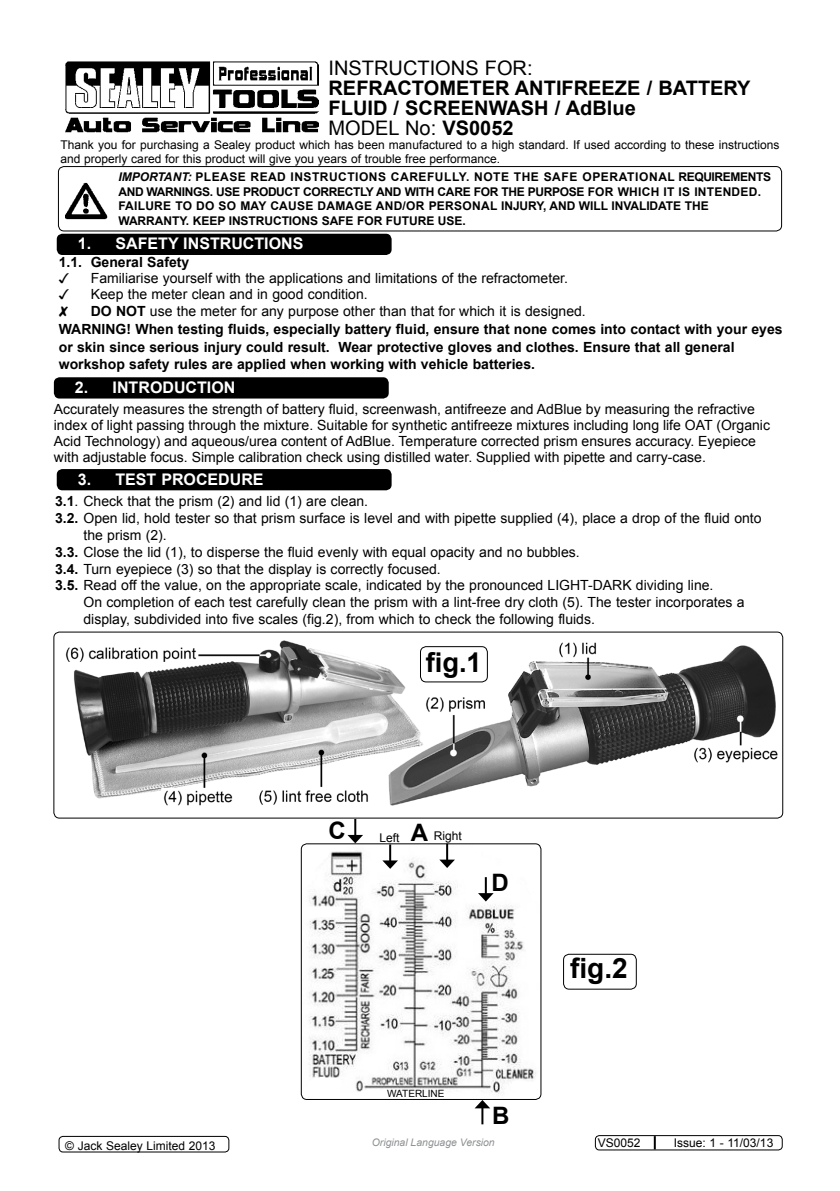
<style>
.page{position:relative;width:840px;height:1191px;background:#fff}
.page>*{position:absolute;margin:0;border:0;box-sizing:border-box;transform-origin:0 0}
.t1{font:700 28px "Arial";color:#000}
.t2{font:700 27.2px "Arial";color:#000}
.t3{font:700 24px "Arial";color:#000}
.t4{font:700 20px/20px "Arial";color:#000}
.t5{font:20px "Arial";color:#000}
.t6{font:700 16px "Arial";color:#fff}
.t7{font:14px/16px "Arial";color:#000}
.t8{font:700 14px "Arial";color:#000}
.t9{font:700 12px/14.4px "Arial";letter-spacing:-.005em;color:#000}
.t10{font:12px/14.4px "Arial";color:#000}
.t11{font:italic 10.4px "Arial";color:#8e9092}
.t12{font:10px "Arial";color:#000}
.s1{font-weight:400}
.s2{font-style:italic}
.s3{font-weight:700}
</style>
<div class="page">
<div style="left:58px;top:166px;width:723px;height:65px;border:1px solid #000;border-radius:6px"></div>
<img style="left:66px;top:182px;width:42px;height:38px">
<img style="left:66px;top:61px;width:252px;height:72px">
<img style="left:65px;top:640px;width:713px;height:166px">
<div style="left:53px;top:631px;width:729px;height:187px;border:1px solid #000;border-radius:6px"></div>
<div style="left:562px;top:953px;width:74px;height:36px;border:1px solid #000;border-radius:6px"></div>
<div style="left:420px;top:646px;width:67px;height:36px;background:#fff;border-radius:6px"></div>
<div style="left:420px;top:646px;width:67px;height:36px;border:1px solid #000;border-radius:6px"></div>
<svg style="left:474px;top:1100px;width:16px;height:24px"></svg>
<div style="left:58px;top:1135px;width:171px;height:17px;border:1px solid #000;border-radius:4px"></div>
<div style="left:594px;top:1135px;width:188px;height:15px;border:1px solid #000;border-radius:4px"></div>
<svg style="left:653px;top:1136px;width:2px;height:13px"></svg>
<div style="left:57px;top:234px;width:334px;height:21px;background:#000;border-radius:6px"></div>
<div style="left:54px;top:377px;width:334px;height:21px;background:#000;border-radius:6px"></div>
<img style="left:302px;top:844px;width:238px;height:255px">
<div style="left:300px;top:843px;width:241px;height:257px;border:1px solid #000;border-radius:6px"></div>
<svg style="left:477px;top:877px;width:16px;height:24px"></svg>
<svg style="left:347px;top:819px;width:16px;height:24px"></svg>
<svg style="left:382px;top:844px;width:16px;height:25px"></svg>
<div style="left:57px;top:469px;width:334px;height:21px;background:#000;border-radius:6px"></div>
<svg style="left:439px;top:843px;width:15px;height:25px"></svg>
<h3 class="t5" style="left:328px;top:55px;width:205px">Instructions for:</h3>
<h3 class="t4" style="left:328px;top:79px;width:423px">REFRACTOMETER ANTIFREEZE / BATTERY<br>FLUID / SCREENWASH / AdBlue<br><span class="s1">MODEL No:</span> VS0052</h3>
<p class="t10" style="left:60px;top:137px;width:720px">Thank you for purchasing a Sealey product which has been manufactured to a high standard. If used according to these instructions and properly cared for this product will give you years of trouble free performance.</p>
<p class="t9" style="left:118px;top:170px;width:654px"><span class="s2">IMPORTANT:</span> PLEASE READ INSTRUCTIONS CAREFULLY. NOTE THE SAFE OPERATIONAL REQUIREMENTS AND WARNINGS. USE PRODUCT CORRECTLY AND WITH CARE FOR THE PURPOSE FOR WHICH IT IS INTENDED.<br>FAILURE TO DO SO MAY CAUSE DAMAGE AND/OR PERSONAL INJURY, AND WILL INVALIDATE THE WARRANTY. KEEP INSTRUCTIONS SAFE FOR FUTURE USE.</p>
<p class="t6" style="left:78px;top:233px;width:117px">1. sAFETY instructions</p>
<p class="t8" style="left:59px;top:253px;width:132px">1.1. General Safety</p>
<p class="t7" style="left:71px;top:270px;width:497px">Familiarise yourself with the applications and limitations of the refractometer.</p>
<p class="t7" style="left:91px;top:286px;width:278px">Keep the meter clean and in good condition.</p>
<p class="t7" style="left:91px;top:303px;width:496px"><span class="s3">DO NOT</span> use the meter for any purpose other than that for which it is designed.</p>
<p class="t8" style="left:59px;top:320px;width:725px">WARNING! When testing fluids, especially battery fluid, ensure that none comes into contact with your eyes</p>
<p class="t8" style="left:59px;top:338px;width:677px">or skin since serious injury could result. Wear protective gloves and clothes. Ensure that all general</p>
<p class="t8" style="left:59px;top:355px;width:477px">workshop safety rules are applied when working with vehicle batteries.</p>
<p class="t6" style="left:75px;top:377px;width:26px">2. introduction</p>
<p class="t7" style="left:54px;top:401px;width:717px">Accurately measures the strength of battery fluid, screenwash, antifreeze and AdBlue by measuring the refractive index of light passing through the mixture. Suitable for synthetic antifreeze mixtures including long life OAT (Organic Acid Technology) and aqueous/urea content of AdBlue. Temperature corrected prism ensures accuracy. Eyepiece with adjustable focus. Simple calibration check using distilled water. Supplied with pipette and carry-case.</p>
<p class="t7" style="left:55px;top:493px;width:314px"><span class="s3">3.1</span>. Check that the prism (2) and lid (1) are clean.</p>
<p class="t7" style="left:55px;top:510px;width:707px"><span class="s3">3.2.</span> Open lid, hold tester so that prism surface is level and with pipette supplied (4), place a drop of the fluid onto</p>
<p class="t7" style="left:83px;top:527px;width:85px">the prism (2).</p>
<p class="t7" style="left:55px;top:544px;width:526px"><span class="s3">3.3.</span> Close the lid (1), to disperse the fluid evenly with equal opacity and no bubbles.</p>
<p class="t7" style="left:55px;top:561px;width:387px"><span class="s3">3.4.</span> Turn eyepiece (3) so that the display is correctly focused.</p>
<p class="t7" style="left:55px;top:577px;width:659px"><span class="s3">3.5.</span> Read off the value, on the appropriate scale, indicated by the pronounced LIGHT-DARK dividing line.</p>
<p class="t7" style="left:83px;top:594px;width:662px">On completion of each test carefully clean the prism with a lint-free dry cloth (5). The tester incorporates a</p>
<p class="t7" style="left:83px;top:611px;width:512px">display, subdivided into five scales (fig.2), from which to check the following fluids.</p>
<p class="t6" style="left:78px;top:468px;width:187px">3. TEST PROCEDURE</p>
<h2 class="t2" style="left:425px;top:644px;width:58px">fig.1</h2>
<h3 class="t3" style="left:328px;top:814px;width:19px">C</h3>
<h3 class="t3" style="left:410px;top:816px;width:19px">A</h3>
<p class="t10" style="left:379px;top:830px;width:22px">Left</p>
<p class="t10" style="left:433px;top:829px;width:30px">Right</p>
<h3 class="t3" style="left:491px;top:866px;width:19px">D</h3>
<p class="t12" style="left:387px;top:1086px;width:59px">WATERLIN E</p>
<h3 class="t3" style="left:492px;top:1099px;width:19px">B</h3>
<h1 class="t1" style="left:569px;top:949px;width:59px">fig.2</h1>
<p class="t11" style="left:371px;top:1135px;width:124px">Original Language Version</p>
<p class="t10" style="left:65px;top:1138px;width:152px">© Jack Sealey Limited 2013</p>
<p class="t10" style="left:597px;top:1136px;width:44px">VS0052</p>
<p class="t10" style="left:673px;top:1136px;width:101px">Issue: 1 - 11/03/13</p>
</div>
